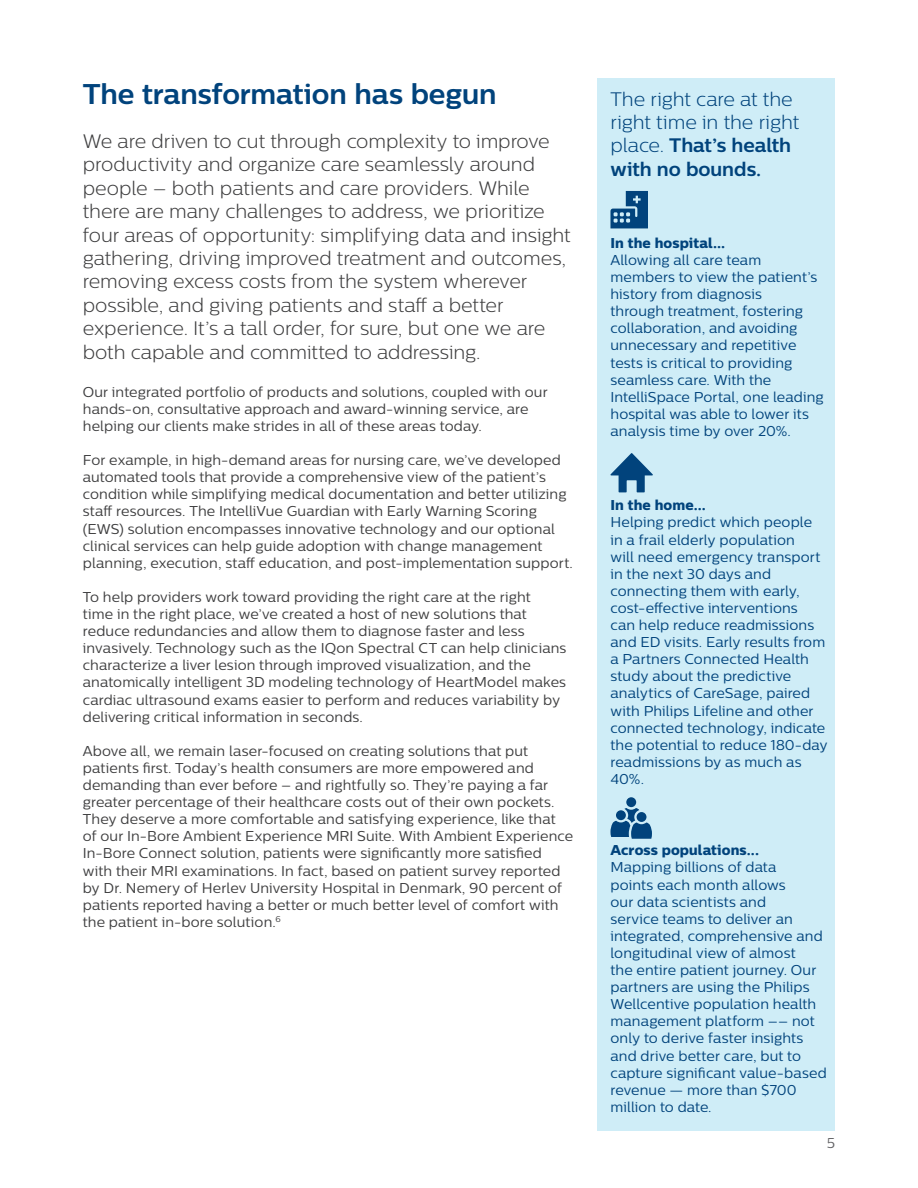
<style>
.page{position:relative;width:918px;height:1188px;background:#fff}
.page>*{position:absolute;margin:0;border:0;box-sizing:border-box;transform-origin:0 0}
._05_Main_Heading_Sma{font:700 28.5px "Centrale Sans";letter-spacing:-.005em;color:#01437c}
._03_Introduction{font:300 19.5px/23.4px "Centrale Sans";letter-spacing:-.005em;color:#3e3e3f}
._03_Introduction-2{font:300 19.5px/23.5px "Centrale Sans";letter-spacing:-.005em;color:#01437c}
._01_Body_Copy{font:14.25px/17.1px "Centrale Sans";letter-spacing:.01em;color:#3e3e3f}
._01_Body_Copy-2{font:14.25px/17.1px "Centrale Sans";letter-spacing:.005em;color:#01437c}
._02_Body_Heading{font:14.25px "Centrale Sans X Bold";letter-spacing:.005em;color:#01437c}
._01_Body_Copy-3{font:14.25px "Centrale Sans";color:#636366}
.s1{font-weight:700}
</style>
<div class="page">
<div style="left:597px;top:78px;width:238px;height:1053px;background:#cfedf7"></div>
<svg style="left:610px;top:191px;width:38px;height:37px"></svg>
<svg style="left:610px;top:797px;width:42px;height:42px"></svg>
<svg style="left:610px;top:453px;width:43px;height:39px"></svg>
<p class="_05_Main_Heading_Sma" style="left:83px;top:77px;width:415px">The transformation has begun</p>
<p class="_03_Introduction" style="left:83px;top:129px;width:489px">We are driven to cut through complexity to improve productivity and organize care seamlessly around people – both patients and care providers. While there are many challenges to address, we prioritize four areas of opportunity: simplifying data and insight gathering, driving improved treatment and outcomes, removing excess costs from the system wherever possible, and giving patients and staff a better experience. It’s a tall order, for sure, but one we are both capable and committed to addressing.</p>
<p class="_01_Body_Copy" style="left:83px;top:383px;width:466px">Our integrated portfolio of products and solutions, coupled with our hands-on, consultative approach and award-winning service, are helping our clients make strides in all of these areas today.</p>
<p class="_01_Body_Copy" style="left:83px;top:451px;width:491px">For example, in high-demand areas for nursing care, we’ve developed automated tools that provide a comprehensive view of the patient’s condition while simplifying medical documentation and better utilizing staff resources. The IntelliVue Guardian with Early Warning Scoring (EWS) solution encompasses innovative technology and our optional clinical services can help guide adoption with change management planning, execution, staff education, and post-implementation support.</p>
<p class="_01_Body_Copy" style="left:83px;top:588px;width:485px">To help providers work toward providing the right care at the right<br>time in the right place, we’ve created a host of new solutions that reduce redundancies and allow them to diagnose faster and less invasively. Technology such as the IQon Spectral CT can help clinicians characterize a liver lesion through improved visualization, and the anatomically intelligent 3D modeling technology of HeartModel makes cardiac ultrasound exams easier to perform and reduces variability by delivering critical information in seconds.</p>
<p class="_01_Body_Copy" style="left:83px;top:742px;width:492px">Above all, we remain laser-focused on creating solutions that put patients first. Today’s health consumers are more empowered and demanding than ever before – and rightfully so. They’re paying a far greater percentage of their healthcare costs out of their own pockets.<br>They deserve a more comfortable and satisfying experience, like that<br>of our In-Bore Ambient Experience MRI Suite. With Ambient Experience In-Bore Connect solution, patients were significantly more satisfied with their MRI examinations. In fact, based on patient survey reported by Dr. Nemery of Herlev University Hospital in Denmark, 90 percent of patients reported having a better or much better level of comfort with the patient in-bore solution.<sup>6</sup></p>
<p class="_03_Introduction-2" style="left:610px;top:87px;width:190px">The right care at the right time in the right place. <span class="s1">That’s health with no bounds.</span></p>
<p class="_02_Body_Heading" style="left:610px;top:234px;width:116px">In the hospital...</p>
<p class="_01_Body_Copy-2" style="left:610px;top:251px;width:215px">Allowing all care team members to view the patient’s history from diagnosis<br>through treatment, fostering collaboration, and avoiding unnecessary and repetitive tests is critical to providing seamless care. With the<br>IntelliSpace Portal, one leading hospital was able to lower its analysis time by over 20%.</p>
<p class="_02_Body_Heading" style="left:610px;top:496px;width:97px">In the home...</p>
<p class="_01_Body_Copy-2" style="left:610px;top:514px;width:219px">Helping predict which people in a frail elderly population<br>will need emergency transport in the next 30 days and connecting them with early, cost-effective interventions<br>can help reduce readmissions and ED visits. Early results from a Partners Connected Health study about the predictive analytics of CareSage, paired with Philips Lifeline and other connected technology, indicate the potential to reduce 180-day readmissions by as much as<br>40%.</p>
<p class="_02_Body_Heading" style="left:610px;top:841px;width:150px">Across populations...</p>
<p class="_01_Body_Copy-2" style="left:610px;top:859px;width:218px">Mapping billions of data<br>points each month allows<br>our data scientists and<br>service teams to deliver an integrated, comprehensive and longitudinal view of almost<br>the entire patient journey. Our partners are using the Philips<br>Wellcentive population health management platform –– not only to derive faster insights and drive better care, but to capture significant value-based revenue — more than $700 million to date.</p>
<p class="_01_Body_Copy-3" style="left:827px;top:1135px;width:10px">5</p>
</div>
